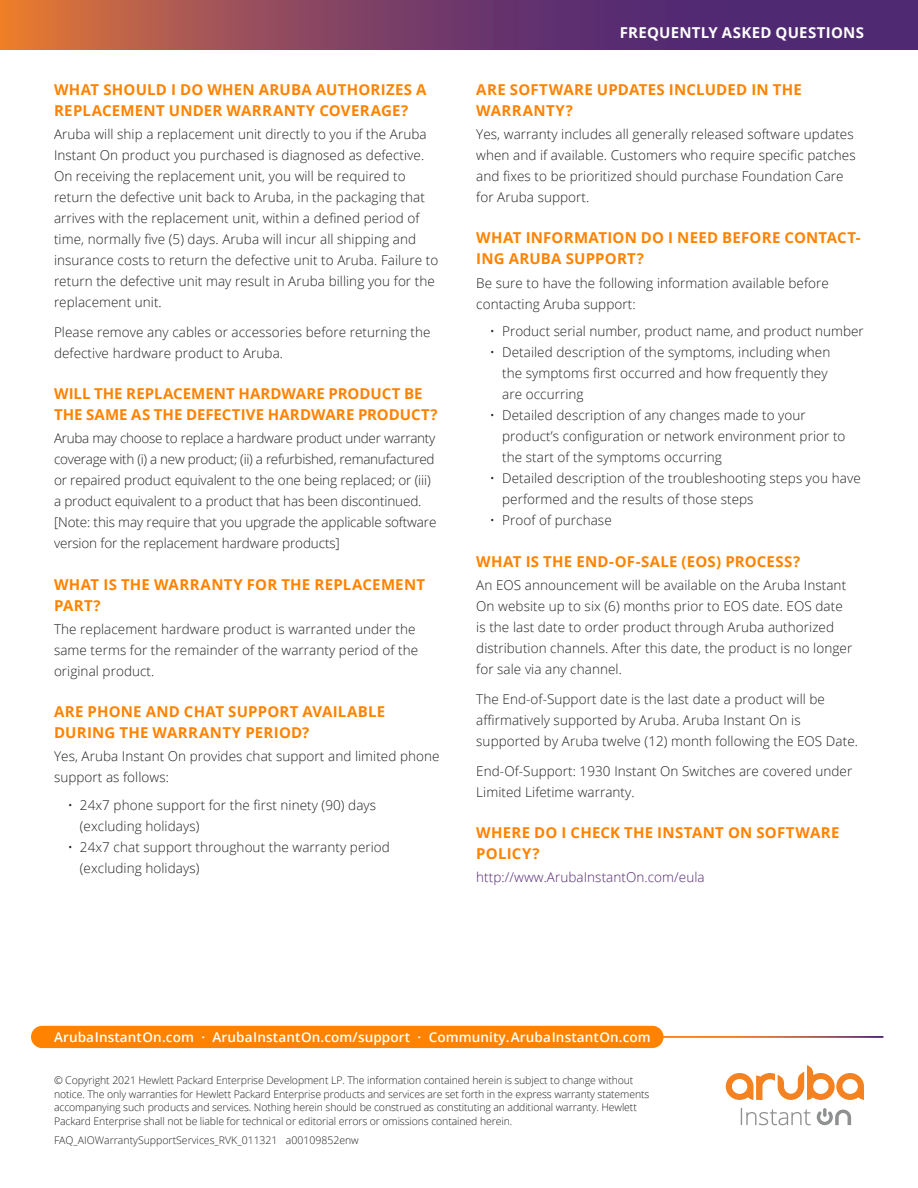
<style>
.page{position:relative;width:918px;height:1188px;background:#fff}
.page>*{position:absolute;margin:0;border:0;box-sizing:border-box;transform-origin:0 0}
.Intro__Body_Text_11{font:700 15px/21px "Open Sans";letter-spacing:.015em;color:#ff8300}
.t1{font:700 15px "Open Sans";letter-spacing:.02em;color:#fff}
.Intro__Body_Text_11-2{font:300 13.5px/21px "Open Sans";letter-spacing:.005em;color:#231f20}
.t2{font:600 13.5px "Open Sans";letter-spacing:.01em;color:#fff}
.Intro__Body_Text_11-3{font:300 13.5px "Open Sans";letter-spacing:.005em;color:#502673}
.t3{font:300 10.5px/13.5px "Open Sans";letter-spacing:-.01em;color:#231f20}
</style>
<div class="page">
<svg style="left:0;top:0;width:918px;height:49px;background:#7d4062"></svg>
<svg style="left:817px;top:1108px;width:34px;height:17px"></svg>
<svg style="left:741px;top:1108px;width:70px;height:17px"></svg>
<svg style="left:726px;top:1065px;width:138px;height:35px"></svg>
<div style="left:31px;top:1026px;width:633px;height:22px;background:#ff8300;border-radius:11px"></div>
<p class="Intro__Body_Text_11" style="left:54px;top:79px;width:374px">WHAT SHOULD I DO WHEN ARUBA AUTHORIZES A<br>REPLACEMENT UNDER WARRANTY COVERAGE?</p>
<p class="Intro__Body_Text_11-2" style="left:54px;top:123px;width:386px">Aruba will ship a replacement unit directly to you if the Aruba Instant On product you purchased is diagnosed as defective.<br>On receiving the replacement unit, you will be required to return the defective unit back to Aruba, in the packaging that arrives with the replacement unit, within a defined period of time, normally five (5) days. Aruba will incur all shipping and insurance costs to return the defective unit to Aruba. Failure to return the defective unit may result in Aruba billing you for the replacement unit.</p>
<p class="Intro__Body_Text_11-2" style="left:54px;top:321px;width:378px">Please remove any cables or accessories before returning the defective hardware product to Aruba.</p>
<p class="Intro__Body_Text_11" style="left:54px;top:383px;width:385px">WILL THE REPLACEMENT HARDWARE PRODUCT BE<br>THE SAME AS THE DEFECTIVE HARDWARE PRODUCT?</p>
<p class="Intro__Body_Text_11-2" style="left:54px;top:428px;width:384px">Aruba may choose to replace a hardware product under warranty coverage with (i) a new product; (ii) a refurbished, remanufactured or repaired product equivalent to the one being replaced; or (iii) a product equivalent to a product that has been discontinued. [Note: this may require that you upgrade the applicable software version for the replacement hardware products]</p>
<p class="Intro__Body_Text_11" style="left:54px;top:573px;width:373px">WHAT IS THE WARRANTY FOR THE REPLACEMENT<br>PART?</p>
<p class="Intro__Body_Text_11-2" style="left:54px;top:618px;width:366px">The replacement hardware product is warranted under the same terms for the remainder of the warranty period of the original product.</p>
<p class="Intro__Body_Text_11" style="left:54px;top:701px;width:333px">ARE PHONE AND CHAT SUPPORT AVAILABLE<br>DURING THE WARRANTY PERIOD?</p>
<p class="Intro__Body_Text_11-2" style="left:54px;top:746px;width:387px">Yes, Aruba Instant On provides chat support and limited phone support as follows:</p>
<p class="Intro__Body_Text_11-2" style="left:80px;top:794px;width:298px;text-indent:-12px">• 24x7 phone support for the first ninety (90) days (excluding holidays)</p>
<p class="Intro__Body_Text_11-2" style="left:80px;top:836px;width:312px;text-indent:-12px">• 24x7 chat support throughout the warranty period (excluding holidays)</p>
<p class="t1" style="left:620px;top:22px;width:246px">FREQUENTLY ASKED QUESTIONS</p>
<p class="Intro__Body_Text_11" style="left:476px;top:79px;width:327px">ARE SOFTWARE UPDATES INCLUDED IN THE<br>WARRANTY?</p>
<p class="Intro__Body_Text_11-2" style="left:476px;top:123px;width:381px">Yes, warranty includes all generally released software updates when and if available. Customers who require specific patches and fixes to be prioritized should purchase Foundation Care for Aruba support.</p>
<p class="Intro__Body_Text_11" style="left:476px;top:227px;width:386px">WHAT INFORMATION DO I NEED BEFORE CONTACT-<br>ING ARUBA SUPPORT?</p>
<p class="Intro__Body_Text_11-2" style="left:476px;top:272px;width:354px">Be sure to have the following information available before contacting Aruba support:</p>
<p class="Intro__Body_Text_11-2" style="left:490px;top:321px;width:375px">• Product serial number, product name, and product number</p>
<p class="Intro__Body_Text_11-2" style="left:502px;top:342px;width:330px;text-indent:-12px">• Detailed description of the symptoms, including when the symptoms first occurred and how frequently they are occurring</p>
<p class="Intro__Body_Text_11-2" style="left:502px;top:405px;width:345px;text-indent:-12px">• Detailed description of any changes made to your product’s configuration or network environment prior to the start of the symptoms occurring</p>
<p class="Intro__Body_Text_11-2" style="left:502px;top:468px;width:360px;text-indent:-12px">• Detailed description of the troubleshooting steps you have performed and the results of those steps</p>
<p class="Intro__Body_Text_11-2" style="left:490px;top:510px;width:123px">• Proof of purchase</p>
<p class="Intro__Body_Text_11" style="left:476px;top:550px;width:326px">WHAT IS THE END-OF-SALE (EOS) PROCESS?</p>
<p class="Intro__Body_Text_11-2" style="left:476px;top:574px;width:378px">An EOS announcement will be available on the Aruba Instant On website up to six (6) months prior to EOS date. EOS date is the last date to order product through Aruba authorized distribution channels. After this date, the product is no longer for sale via any channel.</p>
<p class="Intro__Body_Text_11-2" style="left:476px;top:688px;width:383px">The End-of-Support date is the last date a product will be affirmatively supported by Aruba. Aruba Instant On is supported by Aruba twelve (12) month following the EOS Date.</p>
<p class="Intro__Body_Text_11-2" style="left:476px;top:760px;width:377px">End-Of-Support: 1930 Instant On Switches are covered under<br>Limited Lifetime warranty.</p>
<p class="Intro__Body_Text_11" style="left:476px;top:821px;width:365px">WHERE DO I CHECK THE INSTANT ON SOFTWARE<br>POLICY?</p>
<p class="Intro__Body_Text_11-3" style="left:476px;top:868px;width:230px">http://www.ArubaInstantOn.com/eula</p>
<p class="t2" style="left:54px;top:1028px;width:598px">ArubaInstantOn.com · ArubaInstantOn.com/support · Community.ArubaInstantOn.com</p>
<p class="t3" style="left:54px;top:1074px;width:597px">© Copyright 2021 Hewlett Packard Enterprise Development LP. The information contained herein is subject to change without notice. The only warranties for Hewlett Packard Enterprise products and services are set forth in the express warranty statements accompanying such products and services. Nothing herein should be construed as constituting an additional warranty. Hewlett Packard Enterprise shall not be liable for technical or editorial errors or omissions contained herein.</p>
<p class="t3" style="left:54px;top:1133px;width:306px">FAQ_AIOWarrantySupportServices_RVK_011321 a00109852enw</p>
</div>
